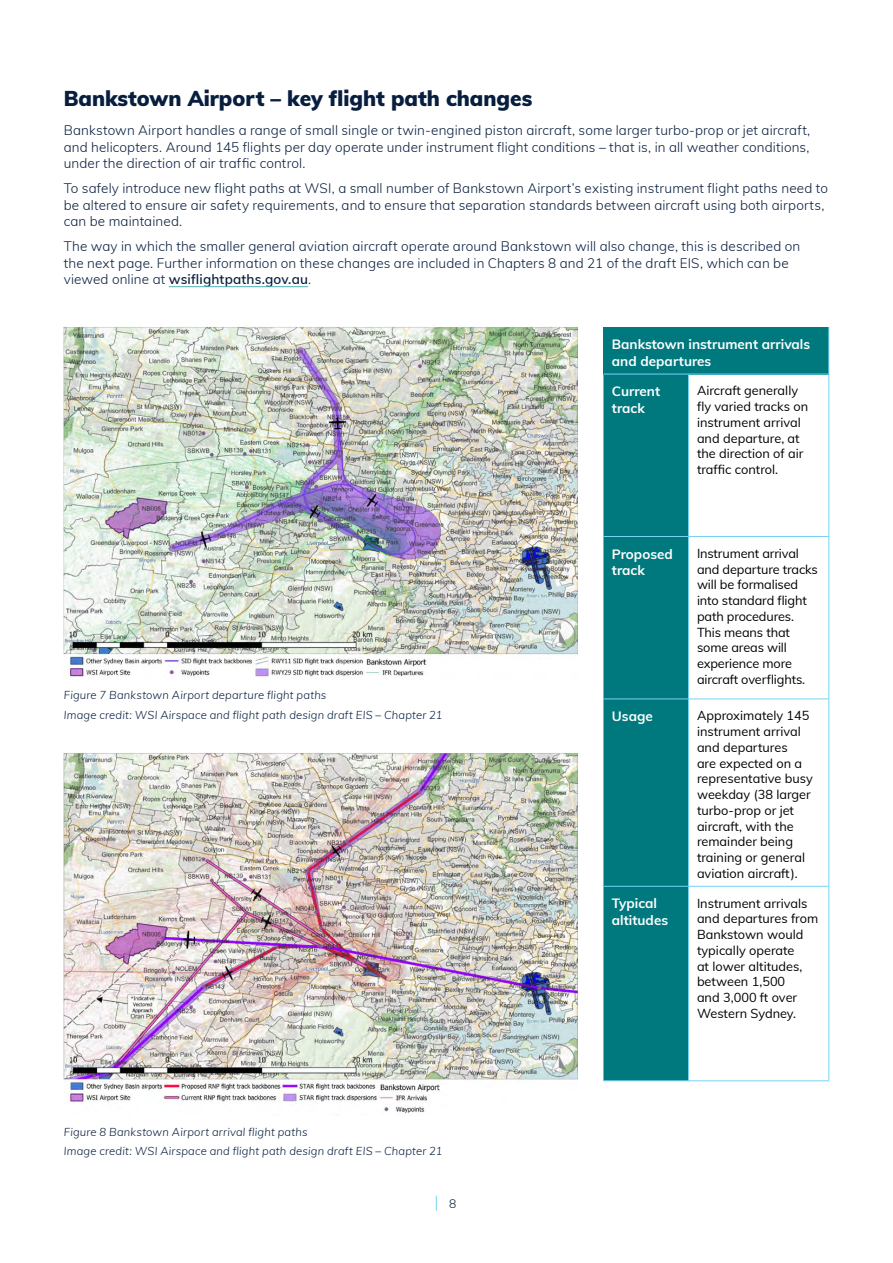
<style>
.page{position:relative;width:893px;height:1263px;background:#fff}
.page>*{position:absolute;margin:0;border:0;box-sizing:border-box;transform-origin:0 0}
.H3{font:900 21px "Muli";color:#081e3e}
.Body_Text{font:300 13.5px/16.5px "Muli";letter-spacing:.01em;color:#081e3e}
.body_copy{font:700 13.5px/16.5px "Muli";color:#fff}
.body_copy-2{font:12.75px/15.8px "Muli";color:#000}
.t1{font:300 12px "Muli";color:#081e3e}
.t2{font:italic 300 11.25px "Muli";letter-spacing:.015em;color:#081e3e}
.s1{font-weight:600}
</style>
<div class="page">
<svg style="left:436px;top:1196px;width:1px;height:15px"></svg>
<div style="left:603px;top:327px;width:226px;height:47px;background:#00797e"></div>
<div style="left:603px;top:375px;width:85px;height:705px;background:#00797e"></div>
<hr style="left:828px;top:327px;width:1px;height:47px;background:#79d2f3">
<hr style="left:603px;top:374px;width:85px;height:1px;background:#79d2f3">
<hr style="left:688px;top:374px;width:141px;height:1px;background:#79d2f3">
<hr style="left:688px;top:374px;width:1px;height:162px;background:#79d2f3">
<hr style="left:828px;top:374px;width:1px;height:162px;background:#79d2f3">
<hr style="left:603px;top:536px;width:85px;height:1px;background:#79d2f3">
<hr style="left:688px;top:536px;width:141px;height:1px;background:#79d2f3">
<hr style="left:688px;top:537px;width:1px;height:161px;background:#79d2f3">
<hr style="left:828px;top:537px;width:1px;height:161px;background:#79d2f3">
<hr style="left:603px;top:698px;width:85px;height:1px;background:#79d2f3">
<hr style="left:688px;top:698px;width:141px;height:1px;background:#79d2f3">
<hr style="left:688px;top:699px;width:1px;height:187px;background:#79d2f3">
<hr style="left:828px;top:699px;width:1px;height:187px;background:#79d2f3">
<hr style="left:603px;top:886px;width:85px;height:1px;background:#79d2f3">
<hr style="left:688px;top:886px;width:141px;height:1px;background:#79d2f3">
<hr style="left:688px;top:887px;width:1px;height:193px;background:#79d2f3">
<hr style="left:828px;top:887px;width:1px;height:193px;background:#79d2f3">
<hr style="left:603px;top:1080px;width:85px;height:1px;background:#79d2f3">
<hr style="left:688px;top:1080px;width:141px;height:1px;background:#79d2f3">
<img style="left:64px;top:327px;width:513px;height:351px">
<img style="left:64px;top:752px;width:513px;height:362px">
<hr style="left:169px;top:286px;width:139px;height:1px;background:#4fb2b5">
<h1 class="H3" style="left:64px;top:83px;width:470px">Bankstown Airport – key flight path changes</h1>
<p class="Body_Text" style="left:64px;top:122px;width:748px;text-align:justify">Bankstown Airport handles a range of small single or twin-engined piston aircraft, some larger turbo-prop or jet aircraft, and helicopters. Around 145 flights per day operate under instrument flight conditions – that is, in all weather conditions, under the direction of air traffic control.</p>
<p class="Body_Text" style="left:64px;top:180px;width:766px">To safely introduce new flight paths at WSI, a small number of Bankstown Airport’s existing instrument flight paths need to be altered to ensure air safety requirements, and to ensure that separation standards between aircraft using both airports, can be maintained.</p>
<p class="Body_Text" style="left:64px;top:238px;width:738px;line-height:16px">The way in which the smaller general aviation aircraft operate around Bankstown will also change, this is described on the next page. Further information on these changes are included in Chapters 8 and 21 of the draft EIS, which can be viewed online at <span class="s1">wsiflightpaths.gov.au</span>.</p>
<p class="t2" style="left:64px;top:687px;width:264px">Figure 7 Bankstown Airport departure flight paths</p>
<p class="t2" style="left:64px;top:706px;width:380px">Image credit: WSI Airspace and flight path design draft EIS – Chapter 21</p>
<p class="t2" style="left:64px;top:1123px;width:245px">Figure 8 Bankstown Airport arrival flight paths</p>
<p class="t2" style="left:64px;top:1142px;width:380px">Image credit: WSI Airspace and flight path design draft EIS – Chapter 21</p>
<p class="t1" style="left:449px;top:1195px;width:9px">8</p>
<p class="body_copy" style="left:612px;top:335px;width:200px">Bankstown instrument arrivals and departures</p>
<p class="body_copy" style="left:612px;top:382px;width:50px">Current track</p>
<p class="body_copy-2" style="left:697px;top:382px;width:113px">Aircraft generally fly varied tracks on instrument arrival and departure, at the direction of air traffic control.</p>
<p class="body_copy" style="left:612px;top:545px;width:62px">Proposed track</p>
<p class="body_copy-2" style="left:697px;top:545px;width:122px">Instrument arrival and departure tracks will be formalised into standard flight path procedures.<br>This means that some areas will experience more aircraft overflights.</p>
<p class="body_copy" style="left:612px;top:707px;width:42px">Usage</p>
<p class="body_copy-2" style="left:697px;top:707px;width:117px">Approximately 145 instrument arrival and departures<br>are expected on a representative busy weekday (38 larger turbo-prop or jet aircraft, with the remainder being training or general aviation aircraft).</p>
<p class="body_copy" style="left:612px;top:894px;width:58px">Typical altitudes</p>
<p class="body_copy-2" style="left:697px;top:894px;width:123px">Instrument arrivals and departures from<br>Bankstown would typically operate<br>at lower altitudes, between 1,500<br>and 3,000 ft over<br>Western Sydney.</p>
</div>
